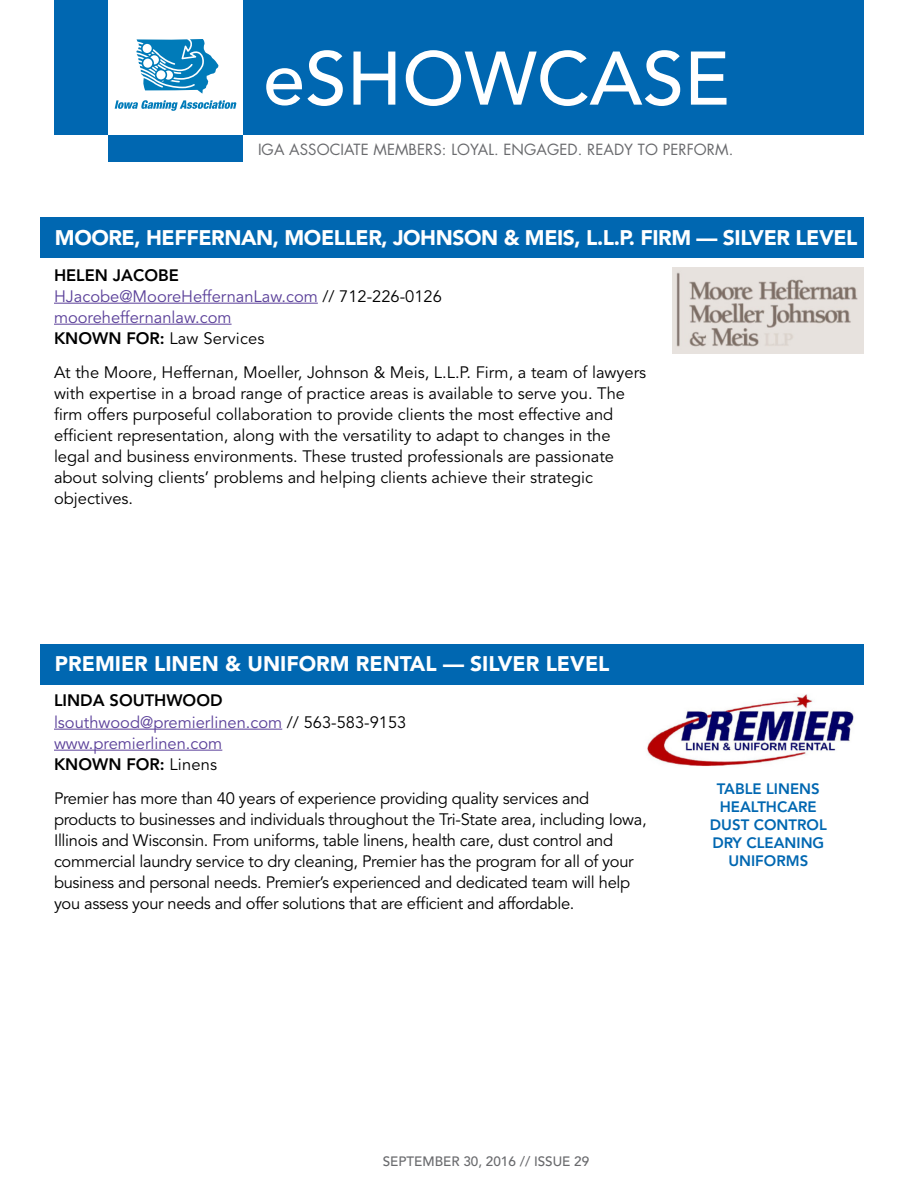
<style>
.page{position:relative;width:918px;height:1188px;background:#fff}
.page>*{position:absolute;margin:0;border:0;box-sizing:border-box;transform-origin:0 0}
.t1{font:500 75px "Avenir";color:#fff}
.t2{font:900 21px "Avenir";letter-spacing:-.02em;color:#fff}
.t3{font:900 21px "Avenir";color:#fff}
.t4{font:16.5px/21px "Avenir";letter-spacing:-.02em;color:#000}
.t5{font:16.5px/21px "Avenir";color:#000}
.t6{font:16.5px/21px "Avenir";color:#5a3f99}
.t7{font:800 15px/18px "Avenir";color:#0067b1;text-align:center}
.t8{font:15px "Futura";letter-spacing:.005em;color:#696a6d}
.t9{font:500 13.5px "Avenir";color:#696a6d}
.s1{font-weight:800;color:#000}
.s2{color:#000}
</style>
<div class="page">
<div style="left:54px;top:0;width:810px;height:135px;background:#0067b1"></div>
<div style="left:108px;top:0;width:135px;height:162px;background:#fff"></div>
<svg style="left:115px;top:100px;width:121px;height:11px"></svg>
<svg style="left:136px;top:39px;width:83px;height:55px"></svg>
<div style="left:108px;top:135px;width:135px;height:27px;background:#0067b1"></div>
<div style="left:40px;top:645px;width:824px;height:40px;background:#0067b1"></div>
<div style="left:40px;top:218px;width:824px;height:40px;background:#0067b1"></div>
<hr style="left:54px;top:303px;width:264px;height:1px;background:#5a3f99">
<hr style="left:54px;top:324px;width:178px;height:1px;background:#5a3f99">
<hr style="left:54px;top:729px;width:228px;height:1px;background:#5a3f99">
<hr style="left:54px;top:750px;width:168px;height:1px;background:#5a3f99">
<img style="left:672px;top:267px;width:192px;height:87px">
<img style="left:647px;top:694px;width:207px;height:72px">
<h1 class="t1" style="left:263px;top:35px;width:468px">ESHOWCASE</h1>
<p class="t8" style="left:258px;top:140px;width:279px">IGA ASSOCIATE MEMBERS: LOYAL. ENGAG</p>
<p class="t8" style="left:559px;top:140px;width:175px">ED. READY TO PERFORM.</p>
<p class="t2" style="left:55px;top:225px;width:804px">MOORE, HEFFERNAN, MOELLER, JOHNSON &amp; MEIS, L.L.P. FIRM — SILVER LEVEL</p>
<p class="t6" style="left:54px;top:265px;width:389px"><span class="s1">HELEN JACOBE<br></span>HJacobe@MooreHeffernanLaw.com <span class="s2">// 712-226-0126 </span>mooreheffernanlaw.com<br><span class="s1">KNOWN FOR:</span> <span class="s2">Law Services</span></p>
<p class="t5" style="left:54px;top:362px;width:594px">At the Moore, Heffernan, Moeller, Johnson &amp; Meis, L.L.P. Firm, a team of lawyers with expertise in a broad range of practice areas is available to serve you. The firm offers purposeful collaboration to provide clients the most effective and efficient representation, along with the versatility to adapt to changes in the legal and business environments. These trusted professionals are passionate about solving clients’ problems and helping clients achieve their strategic objectives.</p>
<p class="t3" style="left:55px;top:651px;width:556px">PREMIER LI NEN &amp; UNIFORM RENTAL — SILVER LEVEL</p>
<p class="t6" style="left:54px;top:691px;width:354px"><span class="s1">LI NDA SOUTHWOOD </span>lsouthwood@premierlinen.com <span class="s2">// 563-583-9153 </span>www.premierlinen.com<br><span class="s1">KNOWN FOR:</span> <span class="s2">Linens</span></p>
<p class="t4" style="left:54px;top:788px;width:594px">Premier has more than 40 years of experience providing quality services and products to businesses and individuals throughout the Tri-State area, including Iowa, Illinois and Wisconsin. From uniforms, table linens, health care, dust control and commercial laundry service to dry cleaning, Premier has the program for all of your business and personal needs. Premier’s experienced and dedicated team will help you assess your needs and offer solutions that are efficient and affordable.</p>
<p class="t7" style="left:710px;top:779px;width:118px">TABLE LI NENS<br>HEALTH CARE<br>DUST CONTROL<br>DRY CLEANING<br>UNIFORMS</p>
<p class="t9" style="left:383px;top:1154px;width:208px">SEPTEMBER 30, 2016 // ISSUE 29</p>
</div>
